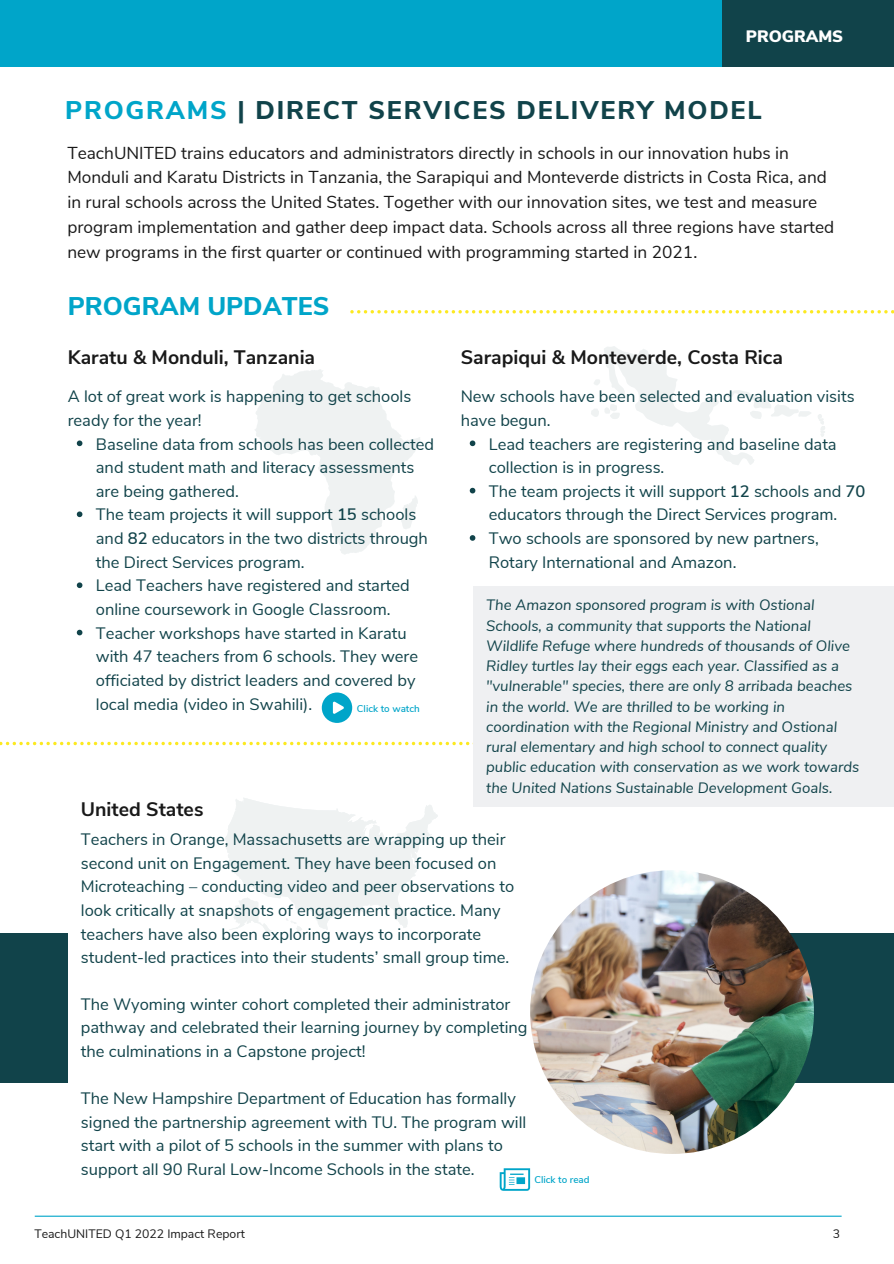
<style>
.page{position:relative;width:894px;height:1264px;background:#fff}
.page>*{position:absolute;margin:0;border:0;box-sizing:border-box;transform-origin:0 0}
.t1{font:800 25.5px "Nunito Sans";letter-spacing:.07em;color:#11434a}
.t2{font:800 25.5px "Nunito Sans";color:#00a5c9}
.t3{font:700 19.5px "Nunito Sans";color:#191919}
.t4{font:17.25px/24.8px "Nunito Sans";color:#191919}
.t5{font:16.5px/23.7px "Nunito Sans";color:#11434a}
.t6{font:900 16.5px "Nunito Sans";color:#fff}
.t7{font:italic 15px/20.2px "Nunito Sans";color:#11434a}
.t8{font:12.15px "Nunito Sans";color:#191919}
.t9{font:600 9.75px "Nunito Sans";color:#00a5c9}
.s1{color:#00a5c9}
.s2{font-weight:600}
</style>
<div class="page">
<div style="left:0;top:933px;width:68px;height:150px;background:#11434a"></div>
<div style="left:637px;top:933px;width:256px;height:150px;background:#11434a"></div>
<img style="left:530px;top:870px;width:283px;height:283px;border-radius:50%">
<div style="left:722px;top:0;width:171px;height:66px;background:#11434a"></div>
<div style="left:0;top:0;width:722px;height:66px;background:#00a5c9"></div>
<hr style="left:35px;top:1215px;width:806px;height:1px;background:#00a5c9">
<div style="left:473px;top:586px;width:420px;height:221px;background:#eff0f2"></div>
<svg style="left:225px;top:798px;width:213px;height:135px"></svg>
<svg style="left:499px;top:1168px;width:31px;height:22px"></svg>
<svg style="left:0;top:310px;width:893px;height:435px"></svg>
<p class="t6" style="left:745px;top:25px;width:99px">PROGRAMS</p>
<p class="t1" style="left:65px;top:94px;width:698px"><span class="s1">PROGRAMS</span> | DIRECT SERVICES DELIVERY MODEL</p>
<p class="t4" style="left:67px;top:141px;width:768px">TeachUNITED trains educators and administrators directly in schools in our innovation hubs in Monduli and Karatu Districts in Tanzania, the Sarapiqui and Monteverde districts in Costa Rica, and in rural schools across the United States. Together with our innovation sites, we test and measure program implementation and gather deep impact data. Schools across all three regions have started new programs in the first quarter or continued with programming started in 2021.</p>
<p class="t2" style="left:68px;top:289px;width:263px">PROGRAM UPDATES</p>
<p class="t3" style="left:68px;top:344px;width:249px">Karatu &amp; Monduli, Tanzania</p>
<p class="t5" style="left:68px;top:385px;width:345px">A lot of great work is happening to get schools ready for the year!</p>
<p class="t5" style="left:96px;top:432px;width:339px">Baseline data from schools has been collected and student math and literacy assessments are being gathered.</p>
<p class="t5" style="left:96px;top:503px;width:333px">The team projects it will support <span class="s2">15</span> schools and <span class="s2">82</span> educators in the two districts through the Direct Services program.</p>
<p class="t5" style="left:96px;top:574px;width:315px">Lead Teachers have registered and started online coursework in Google Classroom.</p>
<p class="t5" style="left:96px;top:621px;width:324px">Teacher workshops have started in Karatu with 47 teachers from 6 schools. They were officiated by district leaders and covered by local media (video in Swahili).</p>
<p class="t9" style="left:357px;top:702px;width:64px">Click to watch</p>
<p class="t3" style="left:81px;top:796px;width:124px">United States</p>
<p class="t3" style="left:460px;top:344px;width:323px">Sarapiqui &amp; Monteverde, Costa Rica</p>
<p class="t5" style="left:460px;top:385px;width:395px">New schools have been selected and evaluation visits have begun.</p>
<p class="t5" style="left:488px;top:432px;width:349px">Lead teachers are registering and baseline data collection is in progress.</p>
<p class="t5" style="left:488px;top:479px;width:378px">The team projects it will support <span class="s2">12</span> schools and <span class="s2">70 </span>educators through the Direct Services program.</p>
<p class="t5" style="left:488px;top:527px;width:331px">Two schools are sponsored by new partners,<br>Rotary International and Amazon.</p>
<p class="t7" style="left:486px;top:595px;width:374px">The Amazon sponsored program is with Ostional Schools, a community that supports the National Wildlife Refuge where hundreds of thousands of Olive Ridley turtles lay their eggs each year. Classified as a "vulnerable" species, there are only 8 arribada beaches in the world. We are thrilled to be working in coordination with the Regional Ministry and Ostional rural elementary and high school to connect quality public education with conservation as we work towards the United Nations Sustainable Development Goals.</p>
<p class="t5" style="left:81px;top:827px;width:434px">Teachers in Orange, Massachusetts are wrapping up their second unit on Engagement. They have been focused on<br>Microteaching – conducting video and peer observations to</p>
<p class="t5" style="left:81px;top:898px;width:430px">look critically at snapshots of engagement practice. Many teachers have also been exploring ways to incorporate student-led practices into their students’ small group time.</p>
<p class="t5" style="left:81px;top:992px;width:448px">The Wyoming winter cohort completed their administrator pathway and celebrated their learning journey by completing the culminations in a Capstone project!</p>
<p class="t5" style="left:81px;top:1086px;width:447px">The New Hampshire Department of Education has formally signed the partnership agreement with TU. The program will start with a pilot of 5 schools in the summer with plans to support all 90 Rural Low-Income Schools in the state.</p>
<p class="t9" style="left:534px;top:1173px;width:57px">Click to read</p>
<p class="t8" style="left:34px;top:1225px;width:212px">TeachUNITED Q1 2022 Impact Report</p>
<p class="t8" style="left:832px;top:1225px;width:9px">3</p>
</div>
